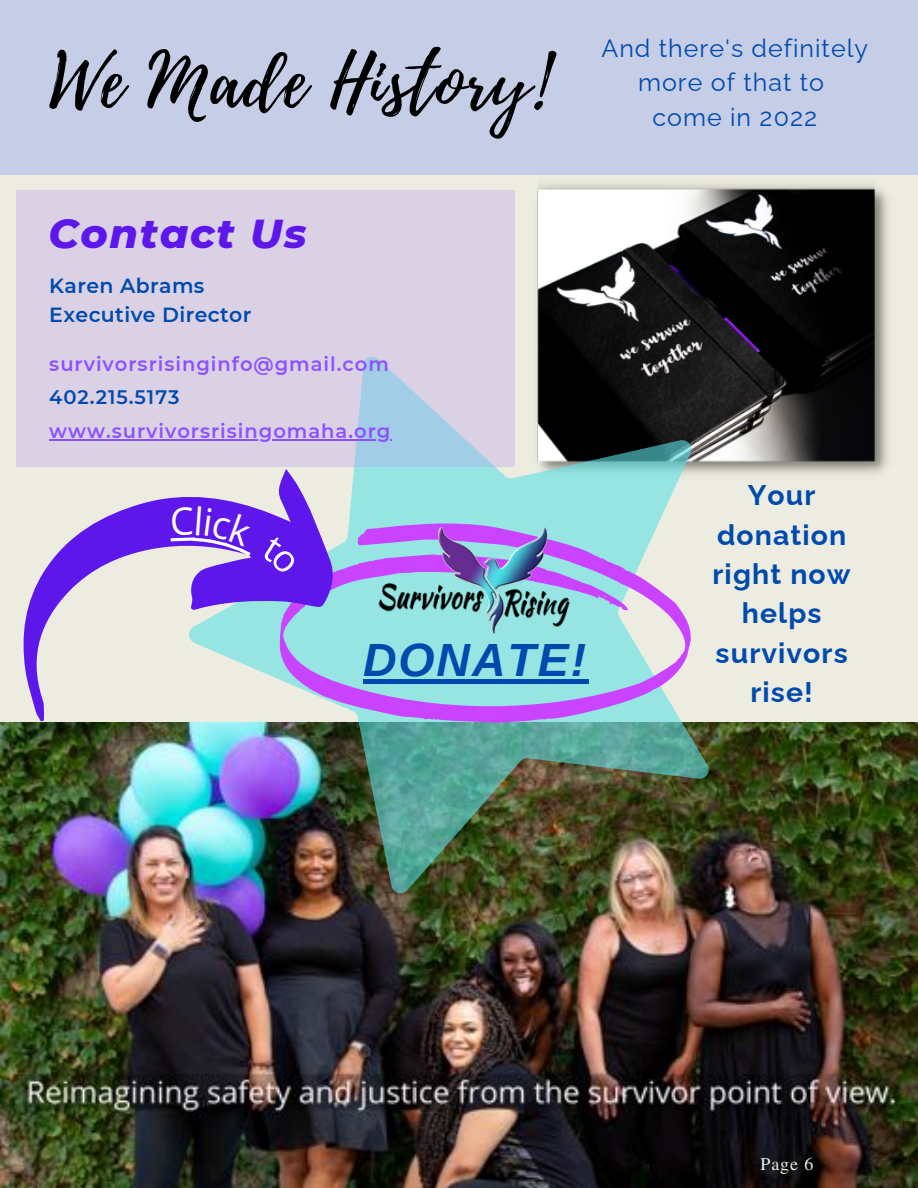
<style>
.page{position:relative;width:918px;height:1188px;background:#edece0}
.page>*{position:absolute;margin:0;border:0;box-sizing:border-box;transform-origin:0 0}
.t1{font:italic 700 46.5px "Arimo";letter-spacing:.04em;color:#004aad}
.t2{font:italic 800 41.25px "Montserrat";letter-spacing:.04em;color:#5e17eb}
.t3{font:700 28.35px/39.3px "Raleway";letter-spacing:.04em;color:#004aad;text-align:center}
.t4{font:25.05px/34.8px "Raleway";letter-spacing:.04em;color:#004aad;text-align:center}
.t5{font:600 20.4px/28.2px "Montserrat";letter-spacing:.02em;color:#004aad}
.t6{font:600 19.5px "Montserrat";letter-spacing:.05em;color:#8c52ff}
.t7{font:600 19.5px "Montserrat";letter-spacing:.05em;color:#004aad}
.t8{font:18px "Te X Gyre Termes";color:#edece0}
</style>
<div class="page">
<div style="left:0;top:0;width:918px;height:175px;background:#c6cde7"></div>
<img style="left:0;top:722px;width:918px;height:466px">
<img style="left:537px;top:184px;width:351px;height:290px">
<img style="left:187px;top:354px;width:524px;height:542px">
<div style="left:17px;top:190px;width:498px;height:277px;background:#dad1e4"></div>
<svg style="left:279px;top:524px;width:414px;height:199px;fill:#96e5e3"></svg>
<svg style="left:23px;top:469px;width:312px;height:252px"></svg>
<hr style="left:49px;top:439px;width:342px;height:1px;background:#8c52ff">
<svg style="left:49px;top:49px;width:80px;height:62px"></svg>
<svg style="left:147px;top:49px;width:165px;height:73px"></svg>
<svg style="left:330px;top:47px;width:226px;height:92px"></svg>
<hr style="left:363px;top:679px;width:225px;height:4px;background:#004aad">
<img style="left:375px;top:524px;width:200px;height:113px">
<svg style="left:171px;top:506px;width:83px;height:50px;background:#7c44ea"></svg>
<div style="left:260px;top:535px;width:38px;height:40px;background:#5e17eb"></div>
<p class="t4" style="left:601px;top:30px;width:268px">And there's definitely more of that to<br>come in 2022</p>
<h2 class="t2" style="left:48px;top:208px;width:260px">Contact Us</h2>
<p class="t5" style="left:49px;top:272px;width:204px">Karen Abrams<br>Executive Director</p>
<p class="t6" style="left:49px;top:352px;width:341px">survivorsrisinginfo@gmail.com</p>
<p class="t7" style="left:49px;top:386px;width:132px">402.215.5173</p>
<p class="t6" style="left:49px;top:419px;width:343px">www.survivorsrisingomaha.org</p>
<h1 class="t1" style="left:363px;top:634px;width:225px">DONATE!</h1>
<h3 class="t3" style="left:713px;top:475px;width:140px">Your donation right now helps survivors rise!</h3>
<p class="t8" style="left:761px;top:1151px;width:54px">Page 6</p>
</div>
